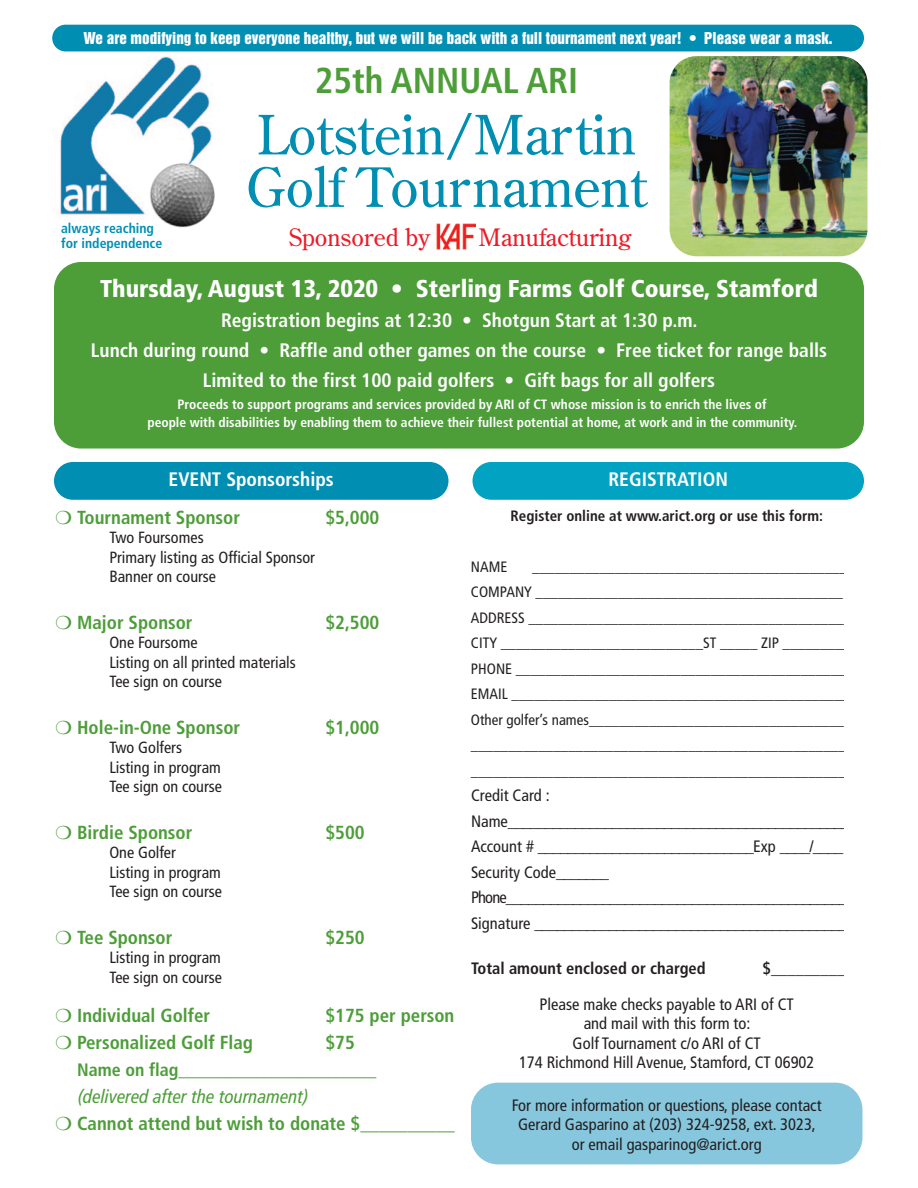
<style>
.page{position:relative;width:918px;height:1188px;background:#fff}
.page>*{position:absolute;margin:0;border:0;box-sizing:border-box;transform-origin:0 0}
.t1{font:54px/52.5px "Century Old Style";color:#008fb3}
.t2{font:700 condensed 36px "Frutiger LT Std";color:#4d9d39}
.t3{font:900 condensed 24.3px "Frutiger LT Std";color:#fff}
.t4{font:24px "Century Old Style";color:#eb1c28}
.t5{font:700 condensed 19.5px/30px "Frutiger LT Std";color:#fff;text-align:center}
.t6{font:700 condensed 18.9px "Frutiger LT Std";color:#4d9d39}
.t7{font:italic condensed 18.9px "Frutiger LT Pro";color:#4d9d39}
.t8{font:700 condensed 18px "Frutiger LT Std";color:#4d9d39}
.t9{font:condensed 16.5px/25.5px "Frutiger LT Std";color:#231f20;text-align:center}
.t10{font:700 condensed 16.5px "Frutiger LT Std";color:#231f20}
.t11{font:condensed 16.2px/19.5px "Frutiger LT Std";color:#231f20}
.t12{font:condensed 15px/25.5px "Frutiger LT Std";color:#231f20}
.t13{font:15px "Helvetica Inserat";color:#fff}
.t14{font:700 condensed 15px "Frutiger LT Std";color:#231f20}
.t15{font:700 condensed 13.8px/15px "Frutiger LT Std";color:#008fb3}
.t16{font:700 condensed 13.5px/17.5px "Frutiger LT Std";color:#fff;text-align:center}
</style>
<div class="page">
<img style="left:670px;top:56px;width:198px;height:200px;border-radius:27px">
<img style="left:58px;top:49px;width:162px;height:166px">
<div style="left:54px;top:462px;width:394px;height:38px;background:#008fb3;border-radius:19px"></div>
<div style="left:472px;top:462px;width:392px;height:38px;background:#02a2c2;border-radius:19px"></div>
<div style="left:471px;top:1083px;width:391px;height:81px;background:#87c7dd;border-radius:27px"></div>
<div style="left:54px;top:262px;width:810px;height:187px;background:#4d9d39;border-radius:27px"></div>
<img style="left:149px;top:163px;width:66px;height:65px;border-radius:50%">
<img style="left:436px;top:223px;width:40px;height:27px">
<div style="left:52px;top:25px;width:812px;height:26px;background:#008fb3;border-radius:13px"></div>
<p class="t13" style="left:84px;top:32px;width:750px">We are modifying to keep everyone healthy, but we will be back with a full tournament next year! • Please wear a mask.</p>
<p class="t15" style="left:61px;top:222px;width:103px">always reaching for independence</p>
<h2 class="t2" style="left:315px;top:67px;width:265px">25th ANNUAL ARI</h2>
<h1 class="t1" style="left:246px;top:113px;width:403px">Lotstein/Martin<br>Golf Tournament</h1>
<h3 class="t4" style="left:289px;top:227px;width:143px">Sponsored by</h3>
<h3 class="t4" style="left:478px;top:227px;width:155px">Manufacturing</h3>
<h3 class="t3" style="left:100px;top:274px;width:719px">Thursday, August 13, 2020 • Sterling Farms Golf Course, Stamford</h3>
<p class="t5" style="left:91px;top:307px;width:738px">Registration begins at 12:30 • Shotgun Start at 1:30 p.m.<br>Lunch during round • Raffle and other games on the course • Free ticket for range balls<br>Limited to the first 100 paid golfers • Gift bags for all golfers</p>
<p class="t16" style="left:147px;top:397px;width:651px">Proceeds to support programs and services provided by ARI of CT whose mission is to enrich the lives of<br>people with disabilities by enabling them to achieve their fullest potential at home, at work and in the community.</p>
<p class="t5" style="left:169px;top:465px;width:167px">EVENT Sponsorships</p>
<p class="t5" style="left:608px;top:465px;width:121px">REGISTRATION</p>
<p class="t14" style="left:511px;top:509px;width:314px">Register online at www.arict.org or use this form:</p>
<p class="t12" style="left:471px;top:555px;width:38px">NAME</p>
<p class="t12" style="left:471px;top:555px;width:391px;text-indent:61px">___________________________________________ COMPANY _________________________________________ ADDRESS ___________________________________________ CITY ___________________________ST _____ ZIP _________ PHONE _____________________________________________ EMAIL ______________________________________________ Other golfer’s names__________________________________ ____________________________________________________ ____________________________________________________</p>
<p class="t9" style="left:471px;top:784px;width:387px;text-align:left">Credit Card :<br>Name_______________________________________________ Account # _____________________________Exp ____/____ Security Code_______ Phone______________________________________________ Signature __________________________________________</p>
<p class="t10" style="left:471px;top:961px;width:236px">Total amount enclosed or charged</p>
<p class="t10" style="left:762px;top:961px;width:84px">$_________</p>
<p class="t9" style="left:519px;top:996px;width:297px;line-height:19.5px">Please make checks payable to ARI of CT<br>and mail with this form to:<br>Golf Tournament c/o ARI of CT<br>174 Richmond Hill Avenue, Stamford, CT 06902</p>
<p class="t9" style="left:512px;top:1097px;width:311px;line-height:19.5px">For more information or questions, please contact<br>Gerard Gasparino at (203) 324-9258, ext. 3023, or email gasparinog@arict.org</p>
<p class="t6" style="left:77px;top:509px;width:164px">Tournament Sponsor</p>
<p class="t6" style="left:325px;top:509px;width:56px">$5,000</p>
<p class="t11" style="left:109px;top:529px;width:207px">Two Foursomes<br>Primary listing as Official Sponsor<br>Banner on course</p>
<p class="t6" style="left:77px;top:614px;width:117px">Major Sponsor</p>
<p class="t6" style="left:325px;top:614px;width:56px">$2,500</p>
<p class="t11" style="left:109px;top:634px;width:188px">One Foursome<br>Listing on all printed materials<br>Tee sign on course</p>
<p class="t6" style="left:77px;top:719px;width:165px">Hole-in-One Sponsor</p>
<p class="t6" style="left:325px;top:719px;width:56px">$1,000</p>
<p class="t11" style="left:109px;top:739px;width:114px">Two Golfers<br>Listing in program<br>Tee sign on course</p>
<p class="t6" style="left:77px;top:824px;width:117px">Birdie Sponsor</p>
<p class="t6" style="left:325px;top:824px;width:41px">$500</p>
<p class="t11" style="left:109px;top:844px;width:114px">One Golfer<br>Listing in program<br>Tee sign on course</p>
<p class="t6" style="left:77px;top:929px;width:97px">Tee Sponsor</p>
<p class="t6" style="left:325px;top:929px;width:41px">$250</p>
<p class="t11" style="left:109px;top:949px;width:114px">Listing in program<br>Tee sign on course</p>
<p class="t6" style="left:77px;top:1007px;width:135px">Individual Golfer</p>
<p class="t6" style="left:325px;top:1007px;width:131px">$175 per person</p>
<p class="t6" style="left:77px;top:1034px;width:177px">Personalized Golf Flag</p>
<p class="t6" style="left:325px;top:1034px;width:31px">$75</p>
<p class="t8" style="left:77px;top:1062px;width:301px">Name on flag______________________</p>
<p class="t7" style="left:78px;top:1085px;width:232px">(delivered after the tournament)</p>
<p class="t6" style="left:77px;top:1115px;width:379px">Cannot attend but wish to donate $__________</p>
</div>
